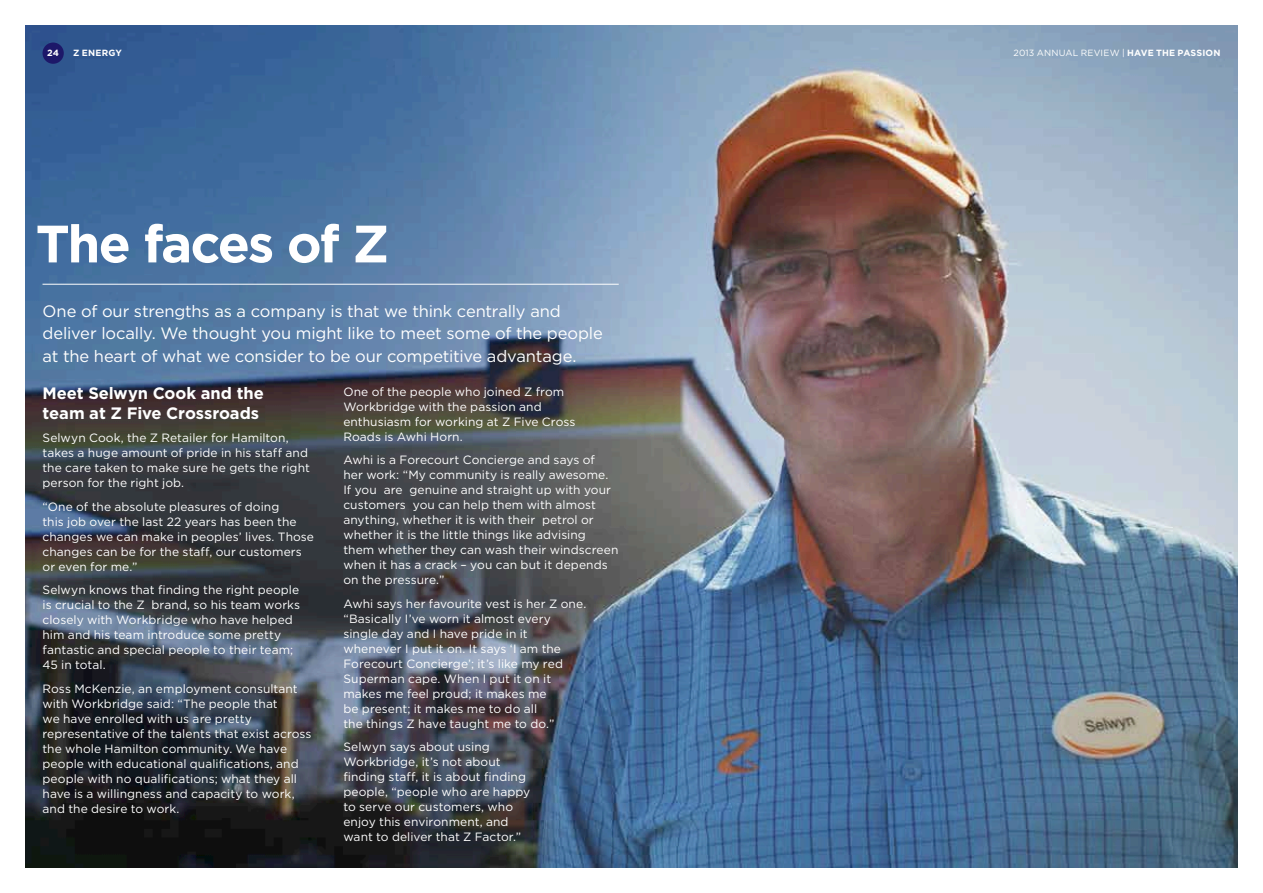
<style>
.page{position:relative;width:1263px;height:893px;background:#fff}
.page>*{position:absolute;margin:0;border:0;box-sizing:border-box;transform-origin:0 0}
.t1{font:700 52.5px "Gotham";letter-spacing:-.04em;color:#fff}
.t2{font:16.5px/22.5px "Gotham";letter-spacing:-.01em;color:#fff}
.t3{font:700 16.5px/19.5px "Gotham";letter-spacing:-.005em;color:#fff}
.t4{font:12px/15px "Gotham";letter-spacing:.005em;color:#fff}
.t5{font:9px "Gotham";letter-spacing:.015em;color:#fff}
.t6{font:700 9px "Gotham";letter-spacing:.015em;color:#fff}
.s1{font-weight:700}
</style>
<div class="page">
<img style="left:25px;top:26px;width:1212px;height:841px">
<hr style="left:43px;top:284px;width:576px;height:1px;background:#fff">
<div style="left:43px;top:43px;width:21px;height:21px;background:#1d1869;border-radius:50%"></div>
<p class="t6" style="left:47px;top:48px;width:13px">24</p>
<p class="t6" style="left:73px;top:48px;width:50px">Z ENERGY</p>
<p class="t5" style="left:1014px;top:48px;width:208px">2013 ANNUAL REVIEW | <span class="s1">HAVE THE PASSION</span></p>
<p class="t6" style="left:50px;top:48px;width:7px">9</p>
<h1 class="t1" style="left:36px;top:213px;width:355px">The faces of Z</h1>
<h2 class="t2" style="left:43px;top:299px;width:562px">One of our strengths as a company is that we think centrally and deliver locally. We thought you might like to meet some of the people at the heart of what we consider to be our competitive advantage.</h2>
<h2 class="t3" style="left:43px;top:383px;width:223px">Meet Selwyn Cook and the team at Z Five Crossroads</h2>
<p class="t4" style="left:43px;top:430px;width:269px">Selwyn Cook, the Z Retailer for Hamilton, takes a huge amount of pride in his staff and the care taken to make sure he gets the right person for the right job.</p>
<p class="t4" style="left:43px;top:499px;width:273px">“One of the absolute pleasures of doing<br>this job over the last 22 years has been the changes we can make in peoples’ lives. Those changes can be for the staff, our customers or even for me.”</p>
<p class="t4" style="left:43px;top:582px;width:259px">Selwyn knows that finding the right people is crucial to the Z brand, so his team works closely with Workbridge who have helped him and his team introduce some pretty fantastic and special people to their team; 45 in total.</p>
<p class="t4" style="left:43px;top:681px;width:271px">Ross McKenzie, an employment consultant with Workbridge said: “The people that<br>we have enrolled with us are pretty representative of the talents that exist across the whole Hamilton community. We have people with educational qualifications, and people with no qualifications; what they all have is a willingness and capacity to work, and the desire to work.</p>
<p class="t4" style="left:343px;top:384px;width:234px">One of the people who joined Z from<br>Workbridge with the passion and enthusiasm for working at Z Five Cross<br>Roads is Awhi Horn.</p>
<p class="t4" style="left:343px;top:452px;width:276px">Awhi is a Forecourt Concierge and says of<br>her work: “My community is really awesome.<br>If you are genuine and straight up with your customers you can help them with almost anything, whether it is with their petrol or whether it is the little things like advising them whether they can wash their windscreen when it has a crack – you can but it depends on the pressure.”</p>
<p class="t4" style="left:343px;top:596px;width:244px">Awhi says her favourite vest is her Z one. “Basically I’ve worn it almost every single day and I have pride in it whenever I put it on. It says ‘I am the Forecourt Concierge’; it’s like my red Superman cape. When I put it on it makes me feel proud; it makes me<br>be present; it makes me to do all<br>the things Z have taught me to do.”</p>
<p class="t4" style="left:343px;top:739px;width:188px">Selwyn says about using<br>Workbridge, it’s not about finding staff, it is about finding people, “people who are happy to serve our customers, who enjoy this environment, and want to deliver that Z Factor.”</p>
</div>
